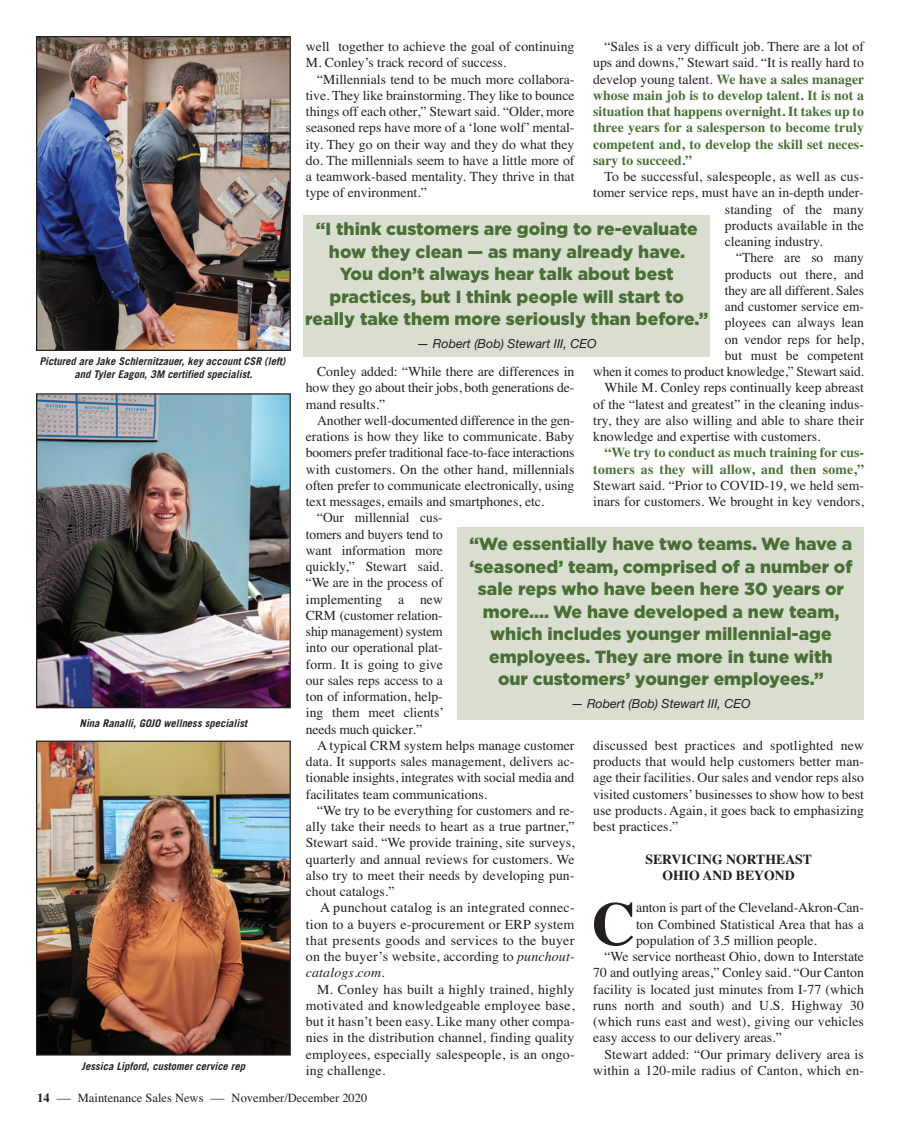
<style>
.page{position:relative;width:900px;height:1125px;background:#fff}
.page>*{position:absolute;margin:0;border:0;box-sizing:border-box;transform-origin:0 0}
.t1{font:700 61.5px "Times";color:#231f20}
.t2{font:900 17.5px/22.5px "Gotham";color:#486f34;text-align:center}
.t3{font:13.75px/16.2px "Times";color:#231f20;text-align:justify}
.t4{font:700 13.75px/16.2px "Times";letter-spacing:.005em;color:#486f34;text-align:justify}
.t5{font:13.75px "Times";letter-spacing:.02em;color:#231f20}
.t6{font:700 13.75px/16.2px "Times";color:#231f20;text-align:center}
.t7{font:italic 13.75px "Times";letter-spacing:.01em;color:#231f20}
.t8{font:italic 12.5px "Helvetica Neue LT Std";color:#231f20}
.t9{font:12.5px "Times";color:#231f20;scale:1.5 1}
.t10{font:italic 700 10.62px/13.1px "Trade Gothic";color:#231f20;text-align:center}
.s1{font-weight:400;color:#231f20}
.s2{font-style:italic}
.s3{font-style:normal}
.s4{font-weight:700}
</style>
<div class="page">
<img style="left:38px;top:38px;width:251px;height:311px">
<div style="left:36px;top:36px;width:255px;height:315px;border:1px solid #231f20"></div>
<img style="left:38px;top:395px;width:251px;height:311px">
<div style="left:36px;top:393px;width:255px;height:315px;border:1px solid #231f20"></div>
<img style="left:38px;top:743px;width:251px;height:311px">
<div style="left:36px;top:741px;width:255px;height:315px;border:1px solid #231f20"></div>
<div style="left:458px;top:528px;width:406px;height:192px;background:#daded1"></div>
<div style="left:304px;top:215px;width:406px;height:142px;background:#daded1"></div>
<p class="t10" style="left:39px;top:355px;width:248px">Pictured are Jake Schlernitzauer, key account CSR (left) and Tyler Eagon, 3M certified specialist.</p>
<p class="t10" style="left:80px;top:717px;width:169px">Nina Ranalli, GOJO wellness specialist</p>
<p class="t10" style="left:82px;top:1061px;width:165px">Jessica Lipford, customer cervice rep</p>
<p class="t3" style="left:306px;top:38px;width:270px">well together to achieve the goal of continuing<br>M. Conley’s track record of success.</p>
<p class="t3" style="left:306px;top:71px;width:270px;text-indent:11px">“Millennials tend to be much more collabora&shy;tive. They like brainstorming. They like to bounce things off each other,” Stewart said. “Older, more seasoned reps have more of a ‘lone wolf’ mental&shy;ity. They go on their way and they do what they do. The millennials seem to have a little more of a teamwork-based mentality. They thrive in that type of environment.”</p>
<p class="t4" style="left:593px;top:38px;width:273px;text-indent:11px"><span class="s1">“Sales is a very difficult job. There are a lot of ups and downs,” Stewart said. “It is really hard to develop young talent.</span> We have a sales manager whose main job is to develop talent. It is not a situation that happens overnight. It takes up to three years for a salesperson to become truly competent and, to develop the skill set neces&shy;sary to succeed.”</p>
<p class="t3" style="left:604px;top:168px;width:261px">To be successful, salespeople, as well as cus-</p>
<p class="t3" style="left:593px;top:184px;width:272px">tomer service reps, must have an in-depth under-</p>
<p class="t3" style="left:725px;top:201px;width:141px">standing of the many</p>
<p class="t3" style="left:725px;top:217px;width:141px">products available in the</p>
<p class="t3" style="left:725px;top:233px;width:99px">cleaning industry.</p>
<p class="t3" style="left:736px;top:249px;width:129px">“There are so many</p>
<p class="t3" style="left:725px;top:266px;width:141px">products out there, and</p>
<p class="t3" style="left:725px;top:282px;width:141px">they are all different. Sales</p>
<p class="t3" style="left:725px;top:298px;width:141px">and customer service em-</p>
<p class="t3" style="left:725px;top:314px;width:141px">ployees can always lean</p>
<p class="t3" style="left:725px;top:331px;width:141px">on vendor reps for help,</p>
<p class="t3" style="left:725px;top:347px;width:141px">but must be competent</p>
<p class="t3" style="left:593px;top:363px;width:272px">when it comes to product knowledge,” Stewart said.</p>
<p class="t3" style="left:604px;top:379px;width:261px">While M. Conley reps continually keep abreast</p>
<p class="t3" style="left:593px;top:396px;width:272px">of the “latest and greatest” in the cleaning indus-</p>
<p class="t3" style="left:593px;top:412px;width:272px">try, they are also willing and able to share their</p>
<p class="t3" style="left:593px;top:428px;width:229px">knowledge and expertise with customers.</p>
<p class="t4" style="left:593px;top:444px;width:272px;text-align:right">“We try to conduct as much training for cus&shy;tomers as they will allow, and then some,”</p>
<p class="t3" style="left:593px;top:477px;width:272px">Stewart said. “Prior to COVID-19, we held sem&shy;inars for customers. We brought in key vendors,</p>
<p class="t2" style="left:305px;top:217px;width:405px">“I think customers are going to re-evaluate how they clean — as many already have.<br>You don’t always hear talk about best practices, but I think people will start to really take them more seriously than before.”</p>
<p class="t8" style="left:417px;top:339px;width:181px">— Robert (Bob) Stewart III, CEO</p>
<p class="t3" style="left:306px;top:363px;width:270px;text-indent:11px">Conley added: “While there are differences in how they go about their jobs, both generations de&shy;mand results.”</p>
<p class="t3" style="left:317px;top:412px;width:259px">Another well-documented difference in the gen-</p>
<p class="t3" style="left:306px;top:428px;width:270px">erations is how they like to communicate. Baby</p>
<p class="t3" style="left:306px;top:444px;width:270px">boomers prefer traditional face-to-face interactions</p>
<p class="t3" style="left:306px;top:461px;width:270px">with customers. On the other hand, millennials</p>
<p class="t3" style="left:306px;top:477px;width:270px">often prefer to communicate electronically, using</p>
<p class="t3" style="left:306px;top:493px;width:240px">text messages, emails and smartphones, etc.</p>
<p class="t3" style="left:317px;top:509px;width:127px">“Our millennial cus-</p>
<p class="t3" style="left:306px;top:526px;width:139px">tomers and buyers tend to</p>
<p class="t3" style="left:306px;top:542px;width:139px">want information more</p>
<p class="t3" style="left:306px;top:558px;width:139px">quickly,” Stewart said.</p>
<p class="t3" style="left:306px;top:574px;width:139px">“We are in the process of</p>
<p class="t3" style="left:306px;top:591px;width:139px">implementing a new</p>
<p class="t3" style="left:306px;top:607px;width:138px">CRM (customer relation-</p>
<p class="t3" style="left:306px;top:623px;width:139px">ship management) system</p>
<p class="t3" style="left:306px;top:639px;width:138px">into our operational plat-</p>
<p class="t3" style="left:306px;top:656px;width:139px">form. It is going to give</p>
<p class="t3" style="left:306px;top:672px;width:139px">our sales reps access to a</p>
<p class="t3" style="left:306px;top:688px;width:138px">ton of information, help-</p>
<p class="t3" style="left:306px;top:704px;width:140px">ing them meet clients’</p>
<p class="t3" style="left:306px;top:721px;width:118px">needs much quicker.”</p>
<p class="t3" style="left:317px;top:737px;width:259px">A typical CRM system helps manage customer</p>
<p class="t3" style="left:306px;top:753px;width:270px">data. It supports sales management, delivers ac-</p>
<p class="t3" style="left:306px;top:769px;width:270px">tionable insights, integrates with social media and</p>
<p class="t3" style="left:306px;top:786px;width:183px">facilitates team communications.</p>
<p class="t3" style="left:317px;top:802px;width:259px">“We try to be everything for customers and re-</p>
<p class="t3" style="left:306px;top:818px;width:270px">ally take their needs to heart as a true partner,”</p>
<p class="t3" style="left:306px;top:834px;width:270px">Stewart said. “We provide training, site surveys,</p>
<p class="t3" style="left:306px;top:851px;width:270px">quarterly and annual reviews for customers. We</p>
<p class="t3" style="left:306px;top:867px;width:270px">also try to meet their needs by developing pun-</p>
<p class="t3" style="left:306px;top:883px;width:90px">chout catalogs.”</p>
<p class="t3" style="left:320px;top:899px;width:256px">A punchout catalog is an integrated connec-</p>
<p class="t3" style="left:306px;top:916px;width:270px">tion to a buyers e-procurement or ERP system</p>
<p class="t5" style="left:306px;top:932px;width:270px">that presents goods and services to the buyer</p>
<p class="t3" style="left:306px;top:948px;width:270px">on the buyer’s website, according to <span class="s2">punchout-</span></p>
<p class="t7" style="left:306px;top:965px;width:80px">catalogs.com<span class="s3">.</span></p>
<p class="t3" style="left:317px;top:981px;width:259px">M. Conley has built a highly trained, highly</p>
<p class="t3" style="left:306px;top:997px;width:270px">motivated and knowledgeable employee base,</p>
<p class="t3" style="left:306px;top:1013px;width:270px">but it hasn’t been easy. Like many other compa-</p>
<p class="t3" style="left:306px;top:1029px;width:270px">nies in the distribution channel, finding quality</p>
<p class="t3" style="left:306px;top:1046px;width:270px">employees, especially salespeople, is an ongo-</p>
<p class="t3" style="left:306px;top:1062px;width:81px">ing challenge.</p>
<p class="t2" style="left:469px;top:532px;width:385px">“We essentially have two teams. We have a ‘seasoned’ team, comprised of a number of sale reps who have been here 30 years or more.... We have developed a new team, which includes younger millennial-age employees. They are more in tune with<br>our customers’ younger employees.”</p>
<p class="t8" style="left:571px;top:699px;width:181px">— Robert (Bob) Stewart III, CEO</p>
<p class="t3" style="left:593px;top:737px;width:272px">discussed best practices and spotlighted new products that would help customers better man&shy;age their facilities. Our sales and vendor reps also visited customers’ businesses to show how to best use products. Again, it goes back to emphasizing best practices.”</p>
<p class="t6" style="left:645px;top:851px;width:168px">SERVICING NORTHEAST<br>OHIO AND BEYOND</p>
<h1 class="t1" style="left:592px;top:888px;width:46px">C</h1>
<p class="t3" style="left:636px;top:899px;width:229px">anton is part of the Cleveland-Akron-Can-</p>
<p class="t3" style="left:636px;top:916px;width:229px">ton Combined Statistical Area that has a</p>
<p class="t3" style="left:636px;top:932px;width:183px">population of 3.5 million people.</p>
<p class="t3" style="left:604px;top:948px;width:261px">“We service northeast Ohio, down to Interstate</p>
<p class="t3" style="left:593px;top:964px;width:272px">70 and outlying areas,” Conley said. “Our Canton</p>
<p class="t3" style="left:593px;top:981px;width:272px">facility is located just minutes from I-77 (which</p>
<p class="t3" style="left:593px;top:997px;width:272px">runs north and south) and U.S. Highway 30</p>
<p class="t3" style="left:593px;top:1013px;width:272px">(which runs east and west), giving our vehicles</p>
<p class="t3" style="left:593px;top:1029px;width:190px">easy access to our delivery areas.”</p>
<p class="t3" style="left:604px;top:1046px;width:261px">Stewart added: “Our primary delivery area is</p>
<p class="t3" style="left:593px;top:1062px;width:272px">within a 120-mile radius of Canton, which en-</p>
<p class="t9" style="left:37px;top:1090px;width:222px"><span class="s4">14</span> — Maintenance Sales News — November/December 2020</p>
</div>
